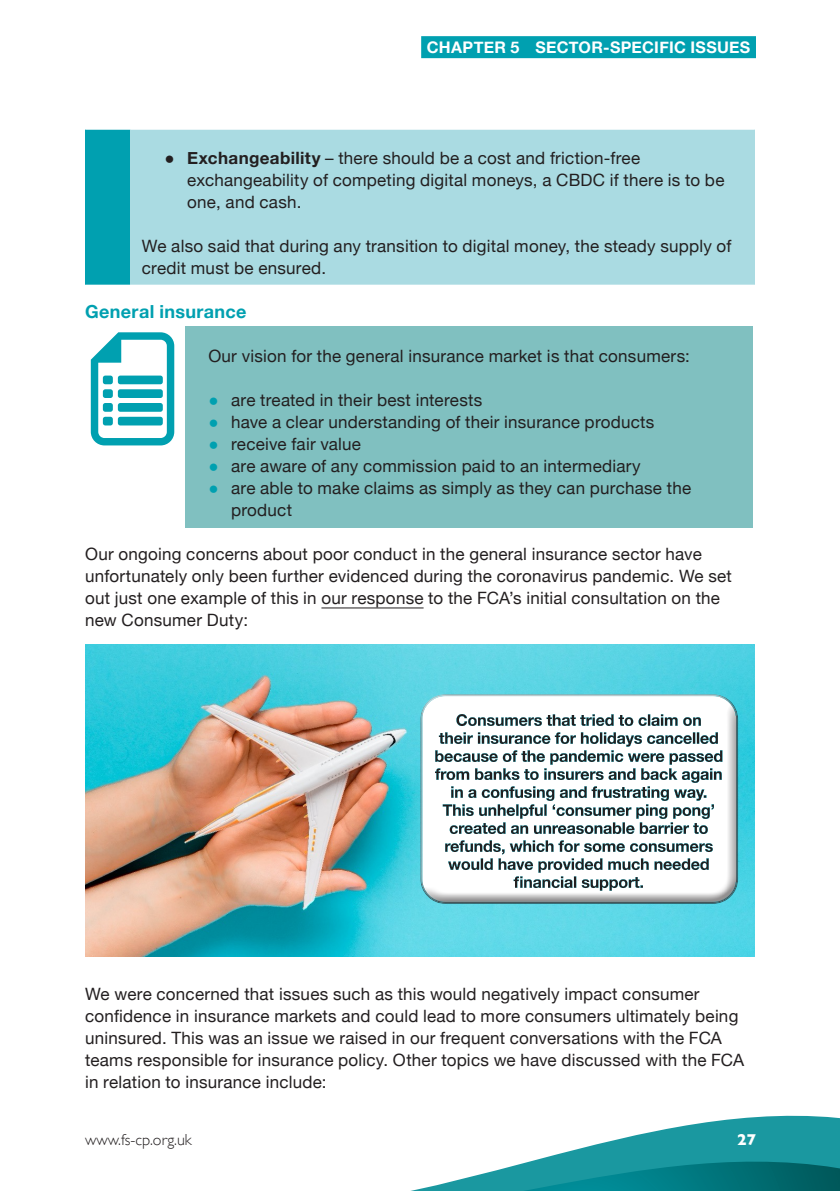
<style>
.page{position:relative;width:840px;height:1191px;background:#fff}
.page>*{position:absolute;margin:0;border:0;box-sizing:border-box;transform-origin:0 0}
.Subhead_2{font:700 18px "Helvetica Neue";color:#00a0b0}
.Body_Copy{font:17px/22px "Helvetica Neue";letter-spacing:.015em;color:#231f20}
.t1{font:700 16px "Helvetica Neue";letter-spacing:.02em;color:#fff}
.t2{font:300 16px "Gill Sans";color:#231f20}
.t3{font:700 16px "Gill Sans";color:#fff}
.s1{font-family:"Arial"}
.s2{font-weight:700}
.s3{font-family:"Arial";color:#00a0b0}
</style>
<div class="page">
<div style="left:421px;top:36px;width:334px;height:22px;background:#00a0b0"></div>
<svg style="left:410px;top:1115px;width:429px;height:76px"></svg>
<hr style="left:321px;top:607px;width:102px;height:1px;background:#231f20">
<div style="left:85px;top:129px;width:45px;height:156px;background:#00a0b0"></div>
<div style="left:130px;top:129px;width:624px;height:156px;background:#aadbe2"></div>
<hr style="left:85px;top:129px;width:45px;height:1px;background:#fff">
<hr style="left:130px;top:129px;width:624px;height:1px;background:#fff">
<div style="left:185px;top:326px;width:567px;height:201px;background:#80c0c0"></div>
<img style="left:85px;top:644px;width:669px;height:312px">
<div style="left:417px;top:691px;width:325px;height:198px;background:#fff;opacity:.75"></div>
<div style="left:417px;top:700px;width:330px;height:205px;background:#231f20;opacity:.5"></div>
<svg style="left:91px;top:332px;width:83px;height:113px"></svg>
<p class="t1" style="left:426px;top:35px;width:325px">Chapter 5 Sector-specific issues</p>
<p class="Body_Copy" style="left:187px;top:148px;width:538px;text-indent:-23px"><span class="s1">●</span> <span class="s2">Exchangeability</span> – there should be a cost and friction-free exchangeability of competing digital moneys, a CBDC if there is to be one, and cash.</p>
<p class="Body_Copy" style="left:142px;top:236px;width:590px">We also said that during any transition to digital money, the steady supply of credit must be ensured.</p>
<p class="Subhead_2" style="left:85px;top:297px;width:163px">General insurance</p>
<p class="Body_Copy" style="left:208px;top:346px;width:482px">Our vision for the general insurance market is that consumers:</p>
<p class="Body_Copy" style="left:208px;top:390px;width:275px"><span class="s3">●</span> are treated in their best interests</p>
<p class="Body_Copy" style="left:208px;top:412px;width:447px"><span class="s3">●</span> have a clear understanding of their insurance products</p>
<p class="Body_Copy" style="left:208px;top:434px;width:154px"><span class="s3">●</span> receive fair value</p>
<p class="Body_Copy" style="left:208px;top:456px;width:433px"><span class="s3">●</span> are aware of any commission paid to an intermediary</p>
<p class="Body_Copy" style="left:231px;top:478px;width:461px;text-indent:-23px"><span class="s3">●</span> are able to make claims as simply as they can purchase the product</p>
<p class="Body_Copy" style="left:85px;top:544px;width:647px">Our ongoing concerns about poor conduct in the general insurance sector have unfortunately only been further evidenced during the coronavirus pandemic. We set out just one example of this in our response to the FCA’s initial consultation on the new Consumer Duty:</p>
<p class="Body_Copy" style="left:85px;top:984px;width:660px">We were concerned that issues such as this would negatively impact consumer confidence in insurance markets and could lead to more consumers ultimately being uninsured. This was an issue we raised in our frequent conversations with the FCA teams responsible for insurance policy. Other topics we have discussed with the FCA in relation to insurance include:</p>
<p class="t2" style="left:85px;top:1127px;width:108px">www.fs-cp.org.uk</p>
<p class="t3" style="left:736px;top:1127px;width:21px">27</p>
</div>
